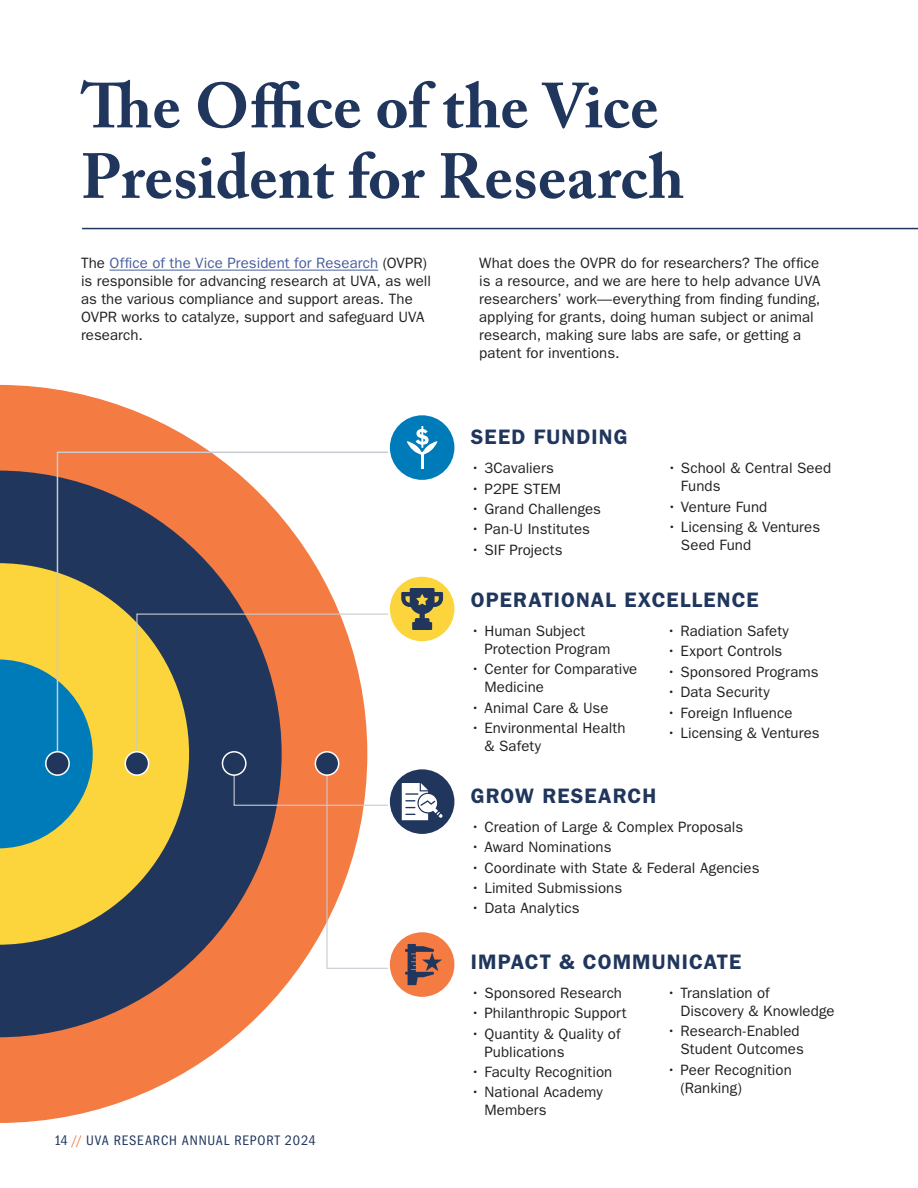
<style>
.page{position:relative;width:918px;height:1188px;background:#fff}
.page>*{position:absolute;margin:0;border:0;box-sizing:border-box;transform-origin:0 0}
.t1{font:700 63px/70.5px "Adobe Caslon Pro";color:#20365c}
.t2{font:600 21px "ITC Franklin Gothic Std";letter-spacing:.05em;color:#20365c}
.t3{font:15px/18px "ITC Franklin Gothic Std";letter-spacing:.005em;color:#231f20}
.t4{font:condensed 14.25px "ITC Franklin Gothic Std";letter-spacing:.06em;color:#20365c}
.s1{color:#495e9d}
.s2{color:#f47b42}
</style>
<div class="page">
<svg style="left:0;top:385px;width:286px;height:738px;fill:#f47b42"></svg>
<svg style="left:0;top:471px;width:282px;height:566px;fill:#20365c"></svg>
<svg style="left:0;top:563px;width:136px;height:382px;fill:#fcd43c"></svg>
<svg style="left:0;top:659px;width:93px;height:189px"></svg>
<hr style="left:82px;top:228px;width:836px;height:1px;background:#20365c">
<hr style="left:109px;top:270px;width:269px;height:1px;background:#495e9d">
<svg style="left:56px;top:451px;width:332px;height:314px"></svg>
<div style="left:389px;top:414px;width:67px;height:67px;background:#007bba;border-radius:50%"></div>
<div style="left:388px;top:413px;width:69px;height:69px;border:2px solid #fff;border-radius:50%"></div>
<svg style="left:407px;top:426px;width:31px;height:43px"></svg>
<svg style="left:389px;top:576px;width:67px;height:66px"></svg>
<div style="left:388px;top:575px;width:69px;height:68px;border:2px solid #fff;border-radius:50%"></div>
<svg style="left:389px;top:768px;width:67px;height:67px"></svg>
<svg style="left:389px;top:931px;width:67px;height:67px"></svg>
<div style="left:388px;top:930px;width:69px;height:69px;border:2px solid #fff;border-radius:50%"></div>
<svg style="left:136px;top:588px;width:307px;height:397px"></svg>
<div style="left:222px;top:752px;width:24px;height:23px;background:#20365c;border-radius:50%"></div>
<div style="left:222px;top:751px;width:25px;height:25px;border:2px solid #fff;border-radius:50%"></div>
<div style="left:315px;top:752px;width:24px;height:23px;background:#20365c;border-radius:50%"></div>
<div style="left:315px;top:751px;width:24px;height:25px;border:2px solid #fff;border-radius:50%"></div>
<div style="left:125px;top:752px;width:24px;height:23px;background:#20365c;border-radius:50%"></div>
<div style="left:125px;top:751px;width:24px;height:25px;border:2px solid #fff;border-radius:50%"></div>
<div style="left:46px;top:752px;width:23px;height:23px;background:#20365c;border-radius:50%"></div>
<div style="left:45px;top:751px;width:25px;height:25px;border:2px solid #fff;border-radius:50%"></div>
<p class="t1" style="left:81px;top:70px;width:605px">The Office of the Vice<br>President for Research</p>
<p class="t3" style="left:81px;top:254px;width:352px">The <span class="s1">Office of the Vice President for Research</span> (OVPR) is responsible for advancing research at UVA, as well as the various compliance and support areas. The OVPR works to catalyze, support and safeguard UVA research.</p>
<p class="t3" style="left:479px;top:254px;width:343px">What does the OVPR do for researchers? The office is a resource, and we are here to help advance UVA researchers’ work—everything from finding funding, applying for grants, doing human subject or animal research, making sure labs are safe, or getting a patent for inventions.</p>
<p class="t2" style="left:471px;top:425px;width:158px">SEED FUNDING</p>
<p class="t3" style="left:471px;top:459px;width:84px">• 3Cavaliers</p>
<p class="t3" style="left:471px;top:480px;width:92px">• P2PE STEM</p>
<p class="t3" style="left:471px;top:500px;width:132px">• Grand Challenges</p>
<p class="t3" style="left:471px;top:520px;width:121px">• Pan-U Institutes</p>
<p class="t3" style="left:471px;top:541px;width:93px">• SIF Projects</p>
<p class="t3" style="left:681px;top:459px;width:152px;text-indent:-14px">• School &amp; Central Seed<br>Funds</p>
<p class="t3" style="left:667px;top:498px;width:101px">• Venture Fund</p>
<p class="t3" style="left:681px;top:518px;width:141px;text-indent:-14px">• Licensing &amp; Ventures<br>Seed Fund</p>
<p class="t2" style="left:471px;top:588px;width:289px">OPERATIONAL EXCELLENCE</p>
<p class="t3" style="left:484px;top:622px;width:127px;text-indent:-14px">• Human Subject<br>Protection Program</p>
<p class="t3" style="left:484px;top:661px;width:154px;text-indent:-14px">• Center for Comparative<br>Medicine</p>
<p class="t3" style="left:471px;top:699px;width:139px">• Animal Care &amp; Use</p>
<p class="t3" style="left:484px;top:719px;width:143px;text-indent:-14px">• Environmental Health &amp; Safety</p>
<p class="t3" style="left:667px;top:622px;width:123px">• Radiation Safety</p>
<p class="t3" style="left:667px;top:643px;width:117px">• Export Controls</p>
<p class="t3" style="left:667px;top:663px;width:153px">• Sponsored Programs</p>
<p class="t3" style="left:667px;top:683px;width:104px">• Data Security</p>
<p class="t3" style="left:667px;top:704px;width:127px">• Foreign Influence</p>
<p class="t3" style="left:667px;top:724px;width:154px">• Licensing &amp; Ventures</p>
<p class="t2" style="left:471px;top:783px;width:187px">GROW RESEARCH</p>
<p class="t3" style="left:471px;top:818px;width:274px">• Creation of Large &amp; Complex Proposals</p>
<p class="t3" style="left:471px;top:838px;width:142px">• Award Nominations</p>
<p class="t3" style="left:471px;top:859px;width:290px">• Coordinate with State &amp; Federal Agencies</p>
<p class="t3" style="left:471px;top:879px;width:153px">• Limited Submissions</p>
<p class="t3" style="left:471px;top:899px;width:110px">• Data Analytics</p>
<p class="t4" style="left:54px;top:1132px;width:263px">14 <span class="s2">//</span> UVA RESEARCH ANNUAL REPORT 2024</p>
<p class="t2" style="left:471px;top:949px;width:272px">IMPACT &amp; COMMUNICATE</p>
<p class="t3" style="left:471px;top:984px;width:153px">• Sponsored Research</p>
<p class="t3" style="left:471px;top:1004px;width:157px">• Philanthropic Support</p>
<p class="t3" style="left:484px;top:1025px;width:138px;text-indent:-14px">• Quantity &amp; Quality of<br>Publications</p>
<p class="t3" style="left:471px;top:1063px;width:143px">• Faculty Recognition</p>
<p class="t3" style="left:484px;top:1083px;width:120px;text-indent:-14px">• National Academy<br>Members</p>
<p class="t3" style="left:680px;top:984px;width:156px;text-indent:-14px">• Translation of<br>Discovery &amp; Knowledge</p>
<p class="t3" style="left:667px;top:1022px;width:138px;text-align:right">• Research-Enabled<br>Student Outcomes</p>
<p class="t3" style="left:680px;top:1061px;width:113px;text-indent:-14px">• Peer Recognition (Ranking)</p>
</div>
